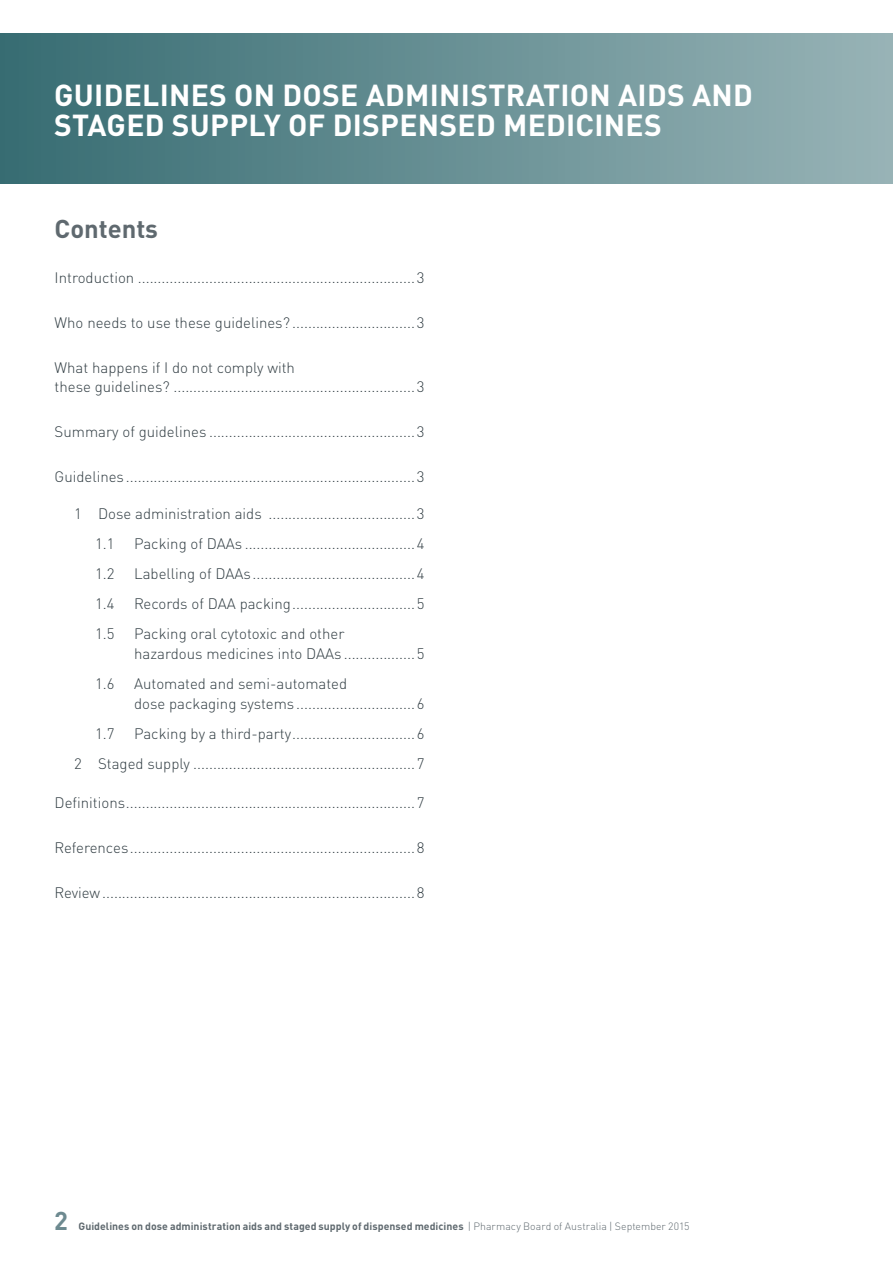
<style>
.page{position:relative;width:893px;height:1263px;background:#fff}
.page>*{position:absolute;margin:0;border:0;box-sizing:border-box;transform-origin:0 0}
.t1{font:700 30px/30px "DINOT";letter-spacing:.01em;color:#fff}
.t2{font:700 25.5px "DINOT";color:#5f696f}
.t3{font:700 25.5px "DINOT";color:#6d8a90}
.t4{font:300 15px/19.5px "DINOT";color:#303c42}
.t5{font:700 10.5px "DINOT";letter-spacing:.005em;color:#5f696f}
.s1{font-weight:300}
</style>
<div class="page">
<div style="left:0;top:34px;width:893px;height:150px;background:linear-gradient(to right,#376c72,#98b3b6)"></div>
<h1 class="t1" style="left:54px;top:79px;width:700px">GUIDELINES ON DOSE ADMINISTRATION AIDS AND<br>STAGED SUPPLY OF DISPENSED MEDICINES</h1>
<h2 class="t2" style="left:55px;top:212px;width:105px">Contents</h2>
<p class="t4" style="left:55px;top:267px;width:371px">Introduction ......................................................................3</p>
<p class="t4" style="left:55px;top:312px;width:371px">Who needs to use these guidelines? ...............................3</p>
<p class="t4" style="left:55px;top:357px;width:371px">What happens if I do not comply with<br>these guidelines? .............................................................3</p>
<p class="t4" style="left:55px;top:422px;width:371px">Summary of guidelines ....................................................3</p>
<p class="t4" style="left:55px;top:467px;width:371px">Guidelines .........................................................................3</p>
<p class="t4" style="left:95px;top:498px;width:331px;line-height:30.2px;text-indent:-21px">1 Dose administration aids .....................................3<br>1.1</p>
<p class="t4" style="left:134px;top:534px;width:292px">Packing of DAAs ...........................................4</p>
<p class="t4" style="left:95px;top:564px;width:21px">1.2</p>
<p class="t4" style="left:134px;top:564px;width:292px">Labelling of DAAs.........................................4</p>
<p class="t4" style="left:95px;top:594px;width:21px">1.4</p>
<p class="t4" style="left:134px;top:594px;width:292px">Records of DAA packing...............................5</p>
<p class="t4" style="left:95px;top:624px;width:21px">1.5</p>
<p class="t4" style="left:134px;top:624px;width:292px">Packing oral cytotoxic and other<br>hazardous medicines into DAAs ..................5</p>
<p class="t4" style="left:95px;top:674px;width:21px">1.6</p>
<p class="t4" style="left:134px;top:674px;width:292px">Automated and semi-automated<br>dose packaging systems ..............................6</p>
<p class="t4" style="left:95px;top:723px;width:21px">1.7</p>
<p class="t4" style="left:74px;top:718px;width:352px;line-height:30.2px;text-align:right">Packing by a third-party...............................6<br>2 Staged supply ........................................................7</p>
<p class="t4" style="left:55px;top:792px;width:371px">Definitions.........................................................................7</p>
<p class="t4" style="left:55px;top:837px;width:371px">References........................................................................8</p>
<p class="t4" style="left:55px;top:882px;width:371px">Review...............................................................................8</p>
<h2 class="t3" style="left:54px;top:1204px;width:15px">2</h2>
<p class="t5" style="left:78px;top:1219px;width:612px">Guidelines on dose administration aids and staged supply of dispensed medicines <span class="s1">| Pharmacy Board of Australia | September 2015</span></p>
</div>
